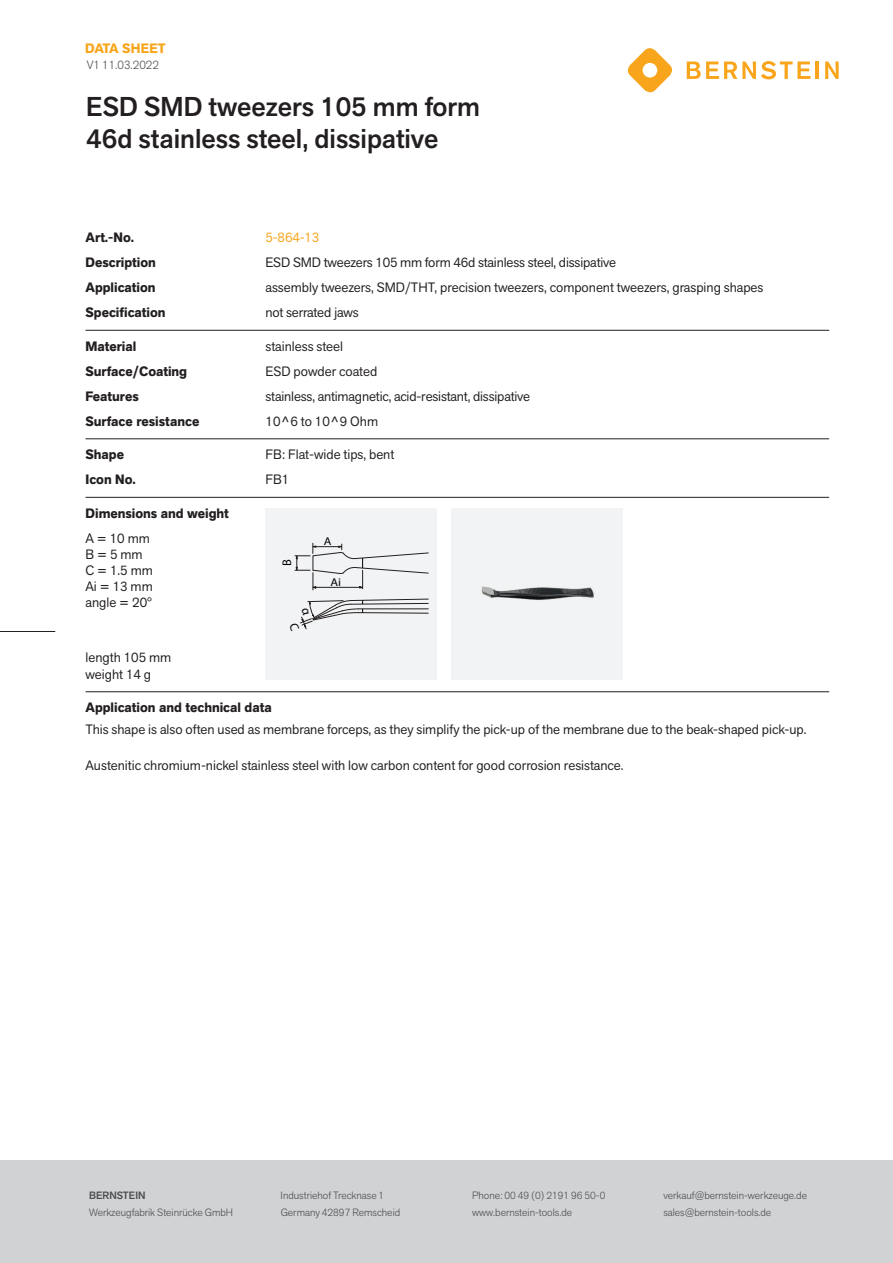
<style>
.page{position:relative;width:893px;height:1263px;background:#fff}
.page>*{position:absolute;margin:0;border:0;box-sizing:border-box;transform-origin:0 0}
.t1{font:500 27px/32.4px "Akzid Grtsk Next";color:#231f20}
.t2{font:13.5px/16.2px "Akzid Grtsk Next";color:#231f20}
.t3{font:700 13.5px "Akzid Grtsk Next";color:#231f20}
.t4{font:700 13.5px "Akzid Grtsk Next";letter-spacing:-.01em;color:#f9a51b}
.t5{font:13.5px "Akzid Grtsk Next";color:#f9a51b}
.t6{font:12.45px "ISOCPEUR";color:#000001}
.t7{font:300 12px "Akzid Grtsk Next";color:#4b4c4d}
.t8{font:11.25px "ISOCPEUR";color:#000001;scale:1.11 1}
.t9{font:300 10.5px "Akzid Grtsk Next";color:#4b4c4d}
.t10{font:500 10.5px "Akzid Grtsk Next";color:#4b4c4d}
</style>
<div class="page">
<div style="left:0;top:1161px;width:893px;height:102px;background:#d1d2d4"></div>
<hr style="left:86px;top:330px;width:743px;height:1px;background:#231f20">
<hr style="left:86px;top:439px;width:743px;height:1px;background:#231f20">
<hr style="left:86px;top:497px;width:743px;height:1px;background:#231f20">
<hr style="left:86px;top:691px;width:743px;height:1px;background:#231f20">
<div style="left:451px;top:508px;width:171px;height:171px;background:#f2f3f4"></div>
<img style="left:481px;top:586px;width:113px;height:14px">
<div style="left:266px;top:508px;width:171px;height:172px;background:#f2f3f4"></div>
<svg style="left:295px;top:543px;width:134px;height:47px"></svg>
<svg style="left:627px;top:48px;width:45px;height:45px"></svg>
<svg style="left:687px;top:61px;width:123px;height:18px"></svg>
<hr style="left:815px;top:62px;width:4px;height:17px;background:#f9a51b">
<svg style="left:825px;top:62px;width:14px;height:17px"></svg>
<hr style="left:0;top:631px;width:55px;height:1px;background:#231f20">
<svg style="left:300px;top:598px;width:129px;height:32px"></svg>
<p class="t4" style="left:85px;top:39px;width:82px">DATA SHEET</p>
<p class="t7" style="left:87px;top:57px;width:74px">V1 11.03.2022</p>
<h1 class="t1" style="left:86px;top:90px;width:395px">ESD SMD tweezers 105 mm form<br>46d stainless steel, dissipative</h1>
<p class="t3" style="left:86px;top:229px;width:50px">Art.-No.</p>
<p class="t5" style="left:265px;top:229px;width:55px">5-864-13</p>
<p class="t3" style="left:86px;top:254px;width:72px">Description</p>
<p class="t2" style="left:265px;top:254px;width:352px">ESD SMD tweezers 105 mm form 46d stainless steel, dissipative</p>
<p class="t3" style="left:86px;top:279px;width:72px">Application</p>
<p class="t2" style="left:265px;top:279px;width:499px">assembly tweezers, SMD/THT, precision tweezers, component tweezers, grasping shapes</p>
<p class="t3" style="left:86px;top:304px;width:82px">Specification</p>
<p class="t2" style="left:265px;top:304px;width:95px">not serrated jaws</p>
<p class="t3" style="left:86px;top:337px;width:52px">Material</p>
<p class="t2" style="left:265px;top:338px;width:79px">stainless steel</p>
<p class="t3" style="left:86px;top:362px;width:103px">Surface/Coating</p>
<p class="t2" style="left:265px;top:363px;width:113px">ESD powder coated</p>
<p class="t3" style="left:86px;top:387px;width:55px">Features</p>
<p class="t2" style="left:265px;top:388px;width:266px">stainless, antimagnetic, acid-resistant, dissipative</p>
<p class="t3" style="left:86px;top:412px;width:115px">Surface resistance</p>
<p class="t2" style="left:265px;top:413px;width:114px">10^6 to 10^9 Ohm</p>
<p class="t3" style="left:86px;top:446px;width:40px">Shape</p>
<p class="t2" style="left:265px;top:446px;width:130px">FB: Flat-wide tips, bent</p>
<p class="t3" style="left:86px;top:471px;width:52px">Icon No.</p>
<p class="t2" style="left:265px;top:471px;width:25px">FB1</p>
<p class="t3" style="left:86px;top:504px;width:145px">Dimensions and weight</p>
<p class="t2" style="left:86px;top:530px;width:69px">A = 10 mm<br>B = 5 mm<br>C = 1.5 mm<br>Ai = 13 mm angle = 20°</p>
<p class="t6" style="left:279px;top:566px;width:8px;rotate:-90deg">B</p>
<p class="t8" style="left:324px;top:534px;width:8px">A</p>
<p class="t8" style="left:331px;top:575px;width:11px">Ai</p>
<p class="t2" style="left:86px;top:649px;width:87px">length 105 mm weight 14 g</p>
<p class="t3" style="left:86px;top:698px;width:188px">Application and technical data</p>
<p class="t2" style="left:86px;top:721px;width:722px">This shape is also often used as membrane forceps, as they simplify the pick-up of the membrane due to the beak-shaped pick-up.</p>
<p class="t2" style="left:86px;top:757px;width:540px">Austenitic chromium-nickel stainless steel with low carbon content for good corrosion resistance.</p>
<p class="t10" style="left:89px;top:1189px;width:58px">BERNSTEIN</p>
<p class="t9" style="left:281px;top:1189px;width:105px">Industriehof Trecknase 1</p>
<p class="t9" style="left:472px;top:1189px;width:135px">Phone: 00 49 (0) 2191 96 50-0</p>
<p class="t9" style="left:663px;top:1189px;width:145px">verkauf@bernstein-werkzeuge.de</p>
<p class="t9" style="left:89px;top:1205px;width:145px">Werkzeugfabrik Steinrücke GmbH</p>
<p class="t9" style="left:281px;top:1205px;width:121px">Germany 42897 Remscheid</p>
<p class="t9" style="left:472px;top:1205px;width:102px">www.bernstein-tools.de</p>
<p class="t9" style="left:663px;top:1205px;width:109px">sales@bernstein-tools.de</p>
</div>
